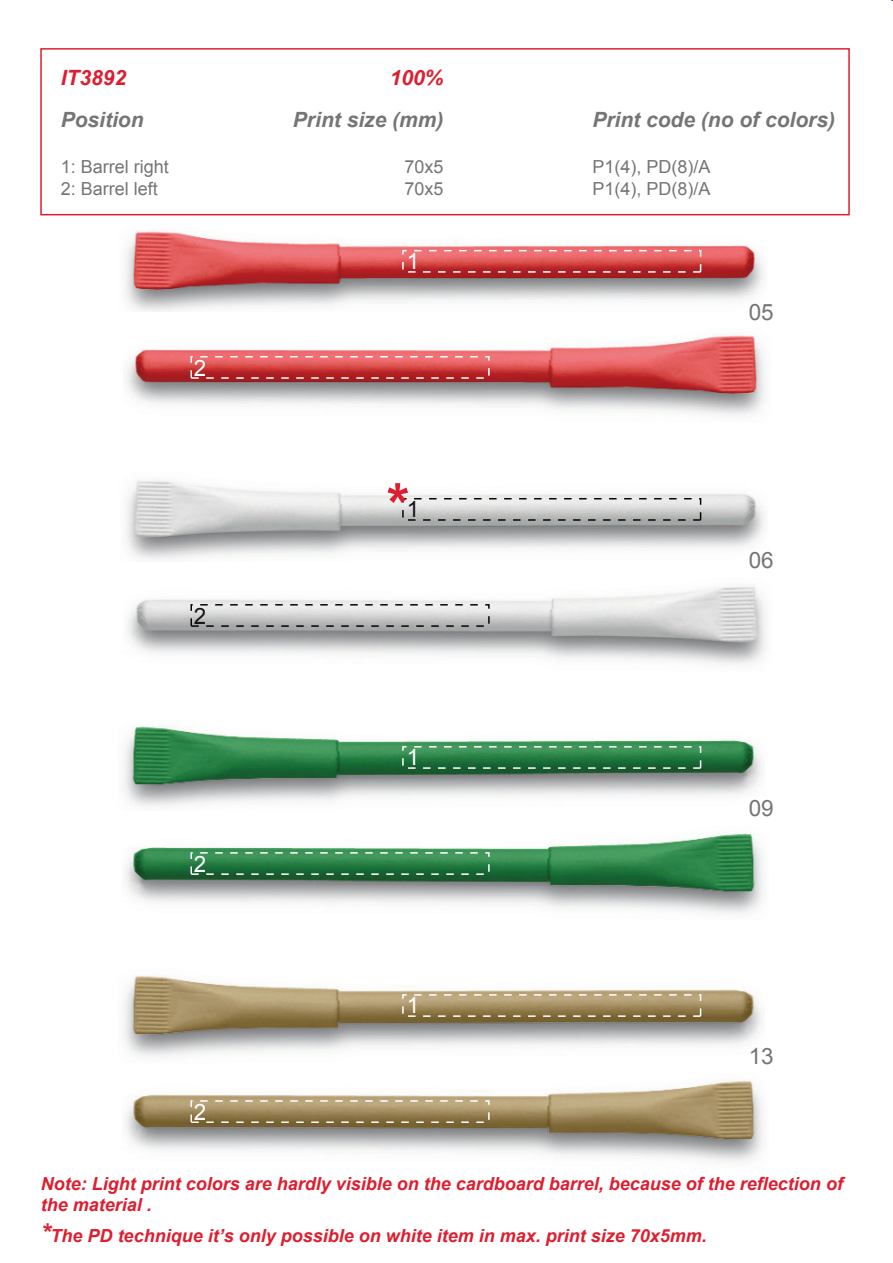
<style>
.page{position:relative;width:893px;height:1263px;background:#fff}
.page>*{position:absolute;margin:0;border:0;box-sizing:border-box;transform-origin:0 0}
.t1{font:22.5px "Arial";color:#757476}
.t2{font:22.5px "Arial";color:#fff}
.t3{font:22.5px "Arial";color:#171518}
.t4{font:italic 700 21px "Arial";color:#757476}
.t5{font:italic 700 21px "Arial";color:#dd1e30}
.t6{font:italic 700 18px/21.6px "Arial";color:#dd1e30}
.t7{font:18px "Arial";color:#757476}
.s1{font-size:25.5px}
</style>
<div class="page">
<img style="left:124px;top:726px;width:638px;height:81px">
<img style="left:125px;top:833px;width:638px;height:81px">
<img style="left:126px;top:480px;width:639px;height:80px">
<img style="left:127px;top:586px;width:639px;height:79px">
<img style="left:105px;top:215px;width:680px;height:97px">
<img style="left:126px;top:334px;width:639px;height:82px">
<img style="left:125px;top:1080px;width:638px;height:82px">
<img style="left:124px;top:975px;width:638px;height:82px">
<div style="left:190px;top:1100px;width:300px;height:23px;border:2px dashed #fff"></div>
<div style="left:402px;top:994px;width:299px;height:23px;border:2px dashed #fff"></div>
<div style="left:402px;top:746px;width:299px;height:23px;border:2px dashed #fff"></div>
<div style="left:190px;top:604px;width:300px;height:23px;border:2px dashed #040503"></div>
<div style="left:190px;top:356px;width:300px;height:23px;border:2px dashed #fff"></div>
<div style="left:402px;top:250px;width:299px;height:23px;border:2px dashed #fff"></div>
<div style="left:40px;top:48px;width:810px;height:167px;border:2px solid #dd1e30"></div>
<div style="left:402px;top:498px;width:299px;height:23px;border:2px dashed #040503"></div>
<svg style="left:388px;top:483px;width:20px;height:20px"></svg>
<p class="t5" style="left:61px;top:63px;width:67px">IT3892</p>
<p class="t5" style="left:390px;top:63px;width:55px">100%</p>
<p class="t4" style="left:61px;top:105px;width:84px">Position</p>
<p class="t4" style="left:293px;top:105px;width:152px">Print size (mm)</p>
<p class="t4" style="left:592px;top:105px;width:244px">Print code (no of colors)</p>
<p class="t7" style="left:61px;top:155px;width:110px">1: Barrel right</p>
<p class="t7" style="left:404px;top:155px;width:41px">70x5</p>
<p class="t7" style="left:592px;top:155px;width:120px">P1(4), PD(8)/A</p>
<p class="t7" style="left:61px;top:176px;width:99px">2: Barrel left</p>
<p class="t7" style="left:404px;top:176px;width:41px">70x5</p>
<p class="t7" style="left:592px;top:176px;width:120px">P1(4), PD(8)/A</p>
<p class="t2" style="left:194px;top:352px;width:14px">2</p>
<p class="t3" style="left:194px;top:600px;width:14px">2</p>
<p class="t2" style="left:194px;top:848px;width:14px">2</p>
<p class="t2" style="left:194px;top:1096px;width:14px">2</p>
<p class="t2" style="left:407px;top:246px;width:14px">1</p>
<p class="t3" style="left:407px;top:494px;width:14px">1</p>
<p class="t2" style="left:407px;top:742px;width:14px">1</p>
<p class="t2" style="left:407px;top:990px;width:14px">1</p>
<p class="t1" style="left:749px;top:297px;width:27px">05</p>
<p class="t1" style="left:749px;top:545px;width:27px">06</p>
<p class="t1" style="left:749px;top:793px;width:27px">09</p>
<p class="t1" style="left:749px;top:1041px;width:27px">13</p>
<p class="t6" style="left:41px;top:1173px;width:804px">Note: Light print colors are hardly visible on the cardboard barrel, because of the reflection of the material .</p>
<p class="t6" style="left:41px;top:1225px;width:668px"><span class="s1">*</span>The PD technique it’s only possible on white item in max. print size 70x5mm.</p>
</div>
